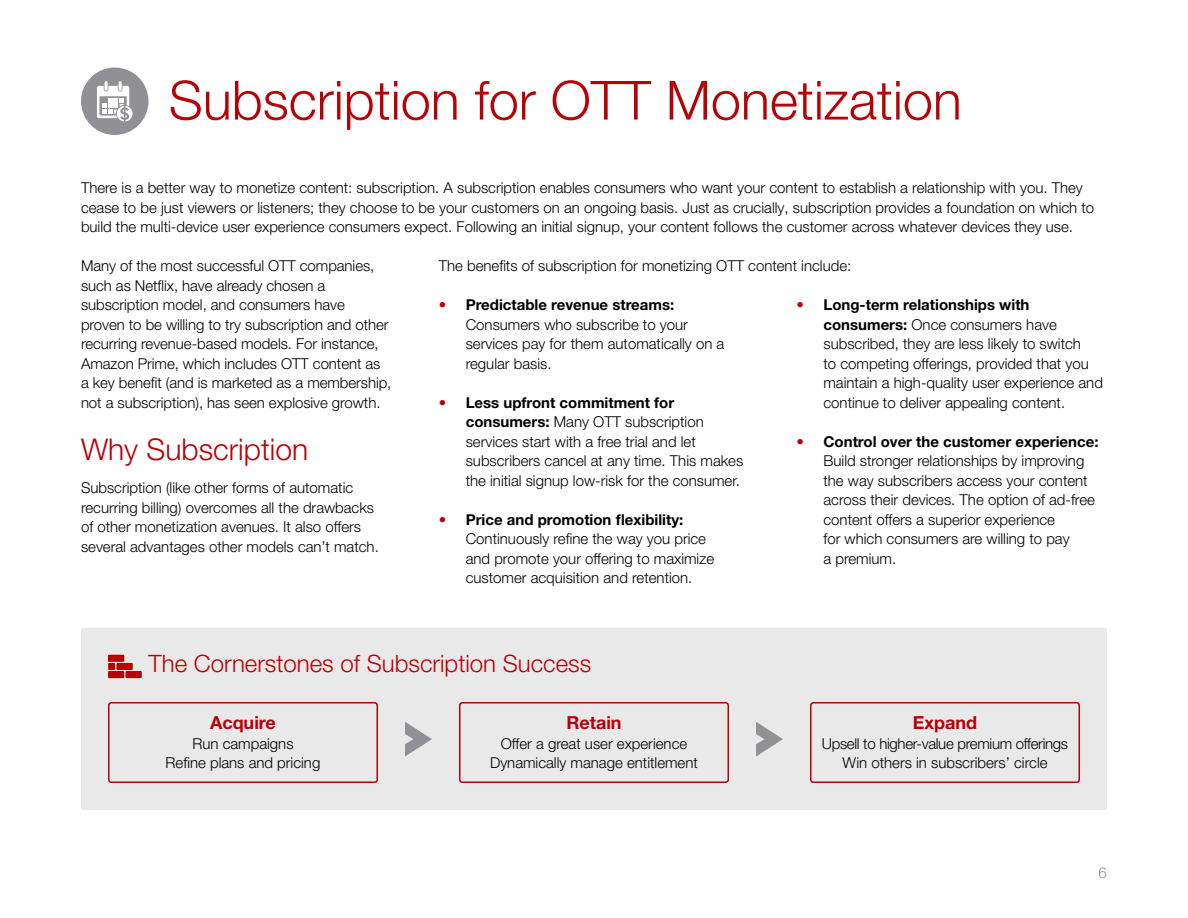
<style>
.page{position:relative;width:1188px;height:918px;background:#fff}
.page>*{position:absolute;margin:0;border:0;box-sizing:border-box;transform-origin:0 0}
.t1{font:300 54px "Helvetica Neue LT Pro";color:#b80007}
.t2{font:300 30px "Helvetica Neue LT Pro";color:#b80007}
.t3{font:300 24px "Helvetica Neue LT Pro";color:#b80007}
.t4{font:700 18px "Helvetica Neue LT Pro";color:#b80007}
.t5{font:300 15px/19.5px "Helvetica Neue LT Pro";color:#000}
.t6{font:300 15px/19.5px "Helvetica Neue LT Pro";letter-spacing:-.02em;color:#000;text-align:center}
.t7{font:300 15px "Helvetica Neue LT Pro";color:#919195}
.s1{font-weight:700;color:#b80007}
.s2{font-weight:700}
</style>
<div class="page">
<div style="left:81px;top:68px;width:67px;height:67px;background:#919195;border-radius:50%"></div>
<div style="left:81px;top:628px;width:1026px;height:182px;background:#e9e9ea;border-radius:3px"></div>
<svg style="left:97px;top:81px;width:36px;height:40px"></svg>
<svg style="left:108px;top:655px;width:34px;height:23px"></svg>
<svg style="left:756px;top:722px;width:27px;height:35px"></svg>
<svg style="left:405px;top:722px;width:27px;height:35px"></svg>
<div style="left:108px;top:702px;width:270px;height:81px;border:2px solid #b80007;border-radius:3px"></div>
<div style="left:459px;top:702px;width:270px;height:81px;border:2px solid #b80007;border-radius:3px"></div>
<div style="left:810px;top:702px;width:270px;height:81px;border:2px solid #b80007;border-radius:3px"></div>
<h1 class="t1" style="left:169px;top:67px;width:795px">Subscription for OTT Monetization</h1>
<p class="t5" style="left:81px;top:178px;width:1015px">There is a better way to monetize content: subscription. A subscription enables consumers who want your content to establish a relationship with you. They cease to be just viewers or listeners; they choose to be your customers on an ongoing basis. Just as crucially, subscription provides a foundation on which to build the multi-device user experience consumers expect. Following an initial signup, your content follows the customer across whatever devices they use.</p>
<p class="t5" style="left:81px;top:256px;width:312px">Many of the most successful OTT companies, such as Netflix, have already chosen a subscription model, and consumers have proven to be willing to try subscription and other recurring revenue-based models. For instance, Amazon Prime, which includes OTT content as a key benefit (and is marketed as a membership, not a subscription), has seen explosive growth.</p>
<h2 class="t2" style="left:81px;top:431px;width:229px">Why Subscription</h2>
<p class="t5" style="left:81px;top:478px;width:296px">Subscription (like other forms of automatic recurring billing) overcomes all the drawbacks of other monetization avenues. It also offers several advantages other models can’t match.</p>
<p class="t5" style="left:439px;top:256px;width:414px">The benefits of subscription for monetizing OTT content include:</p>
<p class="t5" style="left:466px;top:295px;width:260px;text-indent:-27px"><span class="s1">•</span> <span class="s2">Predictable revenue streams:<br></span>Consumers who subscribe to your services pay for them automatically on a regular basis.</p>
<p class="t5" style="left:466px;top:392px;width:279px;text-indent:-27px"><span class="s1">•</span> <span class="s2">Less upfront commitment for consumers:</span> Many OTT subscription services start with a free trial and let subscribers cancel at any time. This makes the initial signup low-risk for the consumer.</p>
<p class="t5" style="left:466px;top:509px;width:250px;text-indent:-27px"><span class="s1">•</span> <span class="s2">Price and promotion flexibility:<br></span>Continuously refine the way you price and promote your offering to maximize customer acquisition and retention.</p>
<p class="t5" style="left:824px;top:295px;width:281px;text-indent:-27px"><span class="s1">•</span> <span class="s2">Long-term relationships with consumers:</span> Once consumers have subscribed, they are less likely to switch<br>to competing offerings, provided that you maintain a high-quality user experience and continue to deliver appealing content.</p>
<p class="t5" style="left:824px;top:431px;width:277px;text-indent:-27px"><span class="s1">•</span> <span class="s2">Control over the customer experience:<br></span>Build stronger relationships by improving the way subscribers access your content across their devices. The option of ad‑free content offers a superior experience<br>for which consumers are willing to pay<br>a premium.</p>
<h3 class="t3" style="left:148px;top:649px;width:444px">The Cornerstones of Subscription Success</h3>
<p class="t4" style="left:210px;top:712px;width:67px">Acquire</p>
<p class="t5" style="left:166px;top:734px;width:156px;text-align:center">Run campaigns<br>Refine plans and pricing</p>
<p class="t4" style="left:566px;top:712px;width:57px">Retain</p>
<p class="t5" style="left:490px;top:734px;width:209px;text-align:center">Offer a great user experience<br>Dynamically manage entitlement</p>
<p class="t4" style="left:913px;top:712px;width:66px">Expand</p>
<p class="t6" style="left:822px;top:734px;width:248px">Upsell to higher-value premium offerings<br>Win others in subscribers’ circle</p>
<p class="t7" style="left:1099px;top:863px;width:10px">6</p>
</div>
